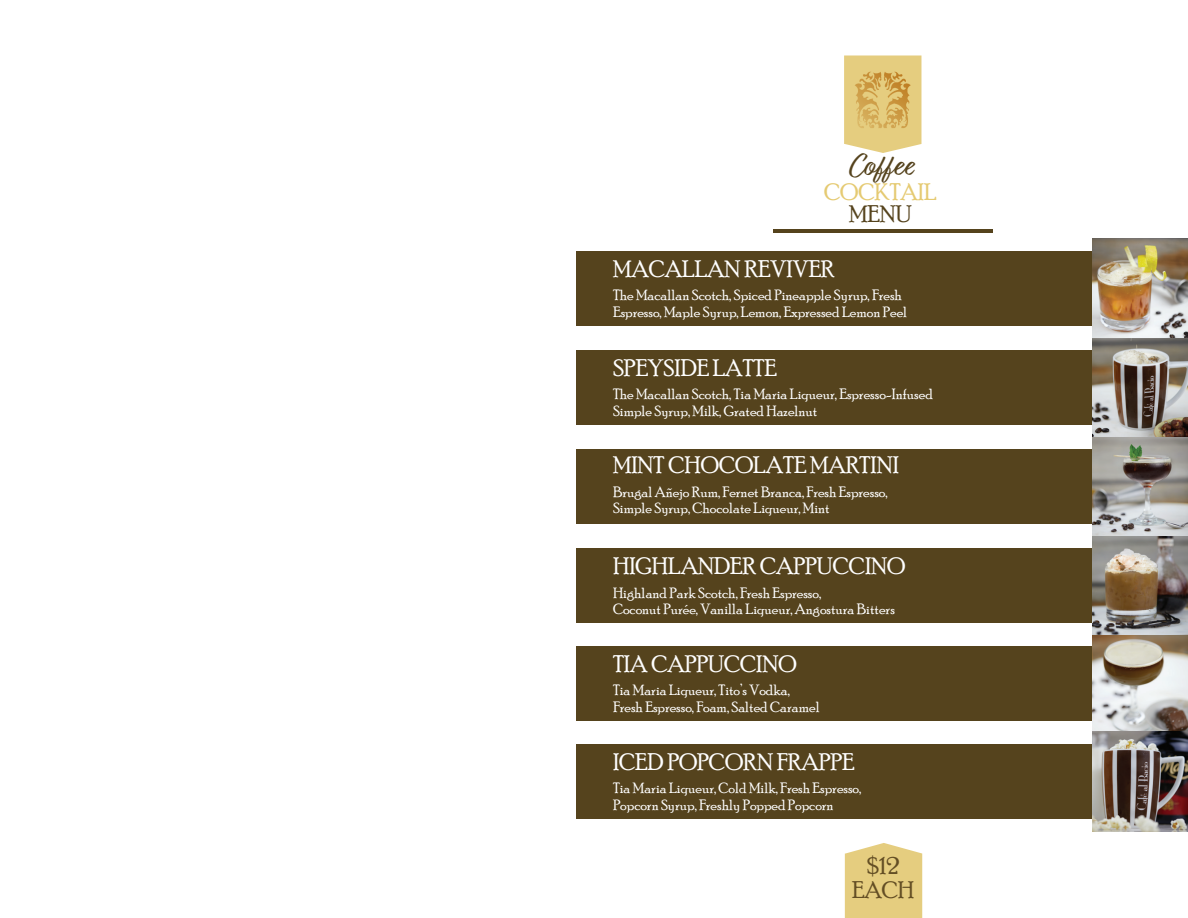
<style>
.page{position:relative;width:1188px;height:918px;background:#fff}
.page>*{position:absolute;margin:0;border:0;box-sizing:border-box;transform-origin:0 0}
.Description_Header{font:33px "Relation Two";color:#55431d}
.Description_Header-2{font:24px "Poor Richard";color:#fff}
.Description_Header-3{font:24px "Poor Richard";color:#e5ca72}
.Description_Header-4{font:24px "Poor Richard";color:#634e24}
.Description_Header-5{font:24px "Poor Richard";color:#55431d}
.Description_Header-6{font:15px "Poor Richard";color:#fff}
</style>
<div class="page">
<hr style="left:773px;top:229px;width:220px;height:3px;background:#55431d">
<div style="left:577px;top:351px;width:515px;height:74px;background:#55431d"></div>
<div style="left:577px;top:549px;width:515px;height:74px;background:#55431d"></div>
<div style="left:577px;top:646px;width:515px;height:75px;background:#55431d"></div>
<div style="left:577px;top:251px;width:515px;height:75px;background:#55431d"></div>
<div style="left:577px;top:450px;width:515px;height:74px;background:#55431d"></div>
<div style="left:576px;top:744px;width:516px;height:75px;background:#55431d"></div>
<svg style="left:844px;top:55px;width:77px;height:98px;background:#e7d18a"></svg>
<img style="left:855px;top:71px;width:56px;height:58px">
<svg style="left:845px;top:843px;width:77px;height:75px;background:#e6d087"></svg>
<img style="left:1092px;top:239px;width:96px;height:593px">
<p class="Description_Header" style="left:849px;top:143px;width:65px">Coffee</p>
<p class="Description_Header-3" style="left:824px;top:178px;width:114px">COCKTAIL</p>
<p class="Description_Header-5" style="left:849px;top:200px;width:64px">MENU</p>
<p class="Description_Header-2" style="left:613px;top:255px;width:223px">MACALLAN REVIVER</p>
<p class="Description_Header-6" style="left:613px;top:287px;width:290px">The Macallan Scotch, Spiced Pineapple Syrup, Fresh</p>
<p class="Description_Header-6" style="left:613px;top:303px;width:296px">Espresso, Maple Syrup, Lemon, Expressed Lemon Peel</p>
<p class="Description_Header-2" style="left:613px;top:354px;width:165px">SPEYSIDE LATTE</p>
<p class="Description_Header-6" style="left:613px;top:386px;width:321px">The Macallan Scotch, Tia Maria Liqueur, Espresso-Infused</p>
<p class="Description_Header-6" style="left:613px;top:403px;width:206px">Simple Syrup, Milk, Grated Hazelnut</p>
<p class="Description_Header-2" style="left:613px;top:451px;width:287px">MINT CHOCOLATE MARTINI</p>
<p class="Description_Header-6" style="left:613px;top:483px;width:276px">Brugal Añejo Rum, Fernet Branca, Fresh Espresso,</p>
<p class="Description_Header-6" style="left:613px;top:500px;width:218px">Simple Syrup, Chocolate Liqueur, Mint</p>
<p class="Description_Header-2" style="left:613px;top:552px;width:294px">HIGHLANDER CAPPUCCINO</p>
<p class="Description_Header-6" style="left:613px;top:584px;width:210px">Highland Park Scotch, Fresh Espresso,</p>
<p class="Description_Header-6" style="left:613px;top:601px;width:283px">Coconut Purée, Vanilla Liqueur, Angostura Bitters</p>
<p class="Description_Header-2" style="left:613px;top:650px;width:185px">TIA CAPPUCCINO</p>
<p class="Description_Header-6" style="left:613px;top:682px;width:178px">Tia Maria Liqueur, Tito’s Vodka,</p>
<p class="Description_Header-6" style="left:613px;top:698px;width:208px">Fresh Espresso, Foam, Salted Caramel</p>
<p class="Description_Header-2" style="left:613px;top:748px;width:243px">ICED POPCORN FRAPPE</p>
<p class="Description_Header-6" style="left:613px;top:780px;width:250px">Tia Maria Liqueur, Cold Milk, Fresh Espresso,</p>
<p class="Description_Header-6" style="left:613px;top:796px;width:222px">Popcorn Syrup, Freshly Popped Popcorn</p>
<p class="Description_Header-4" style="left:867px;top:852px;width:34px">$12</p>
<p class="Description_Header-4" style="left:852px;top:876px;width:64px">EACH</p>
</div>
